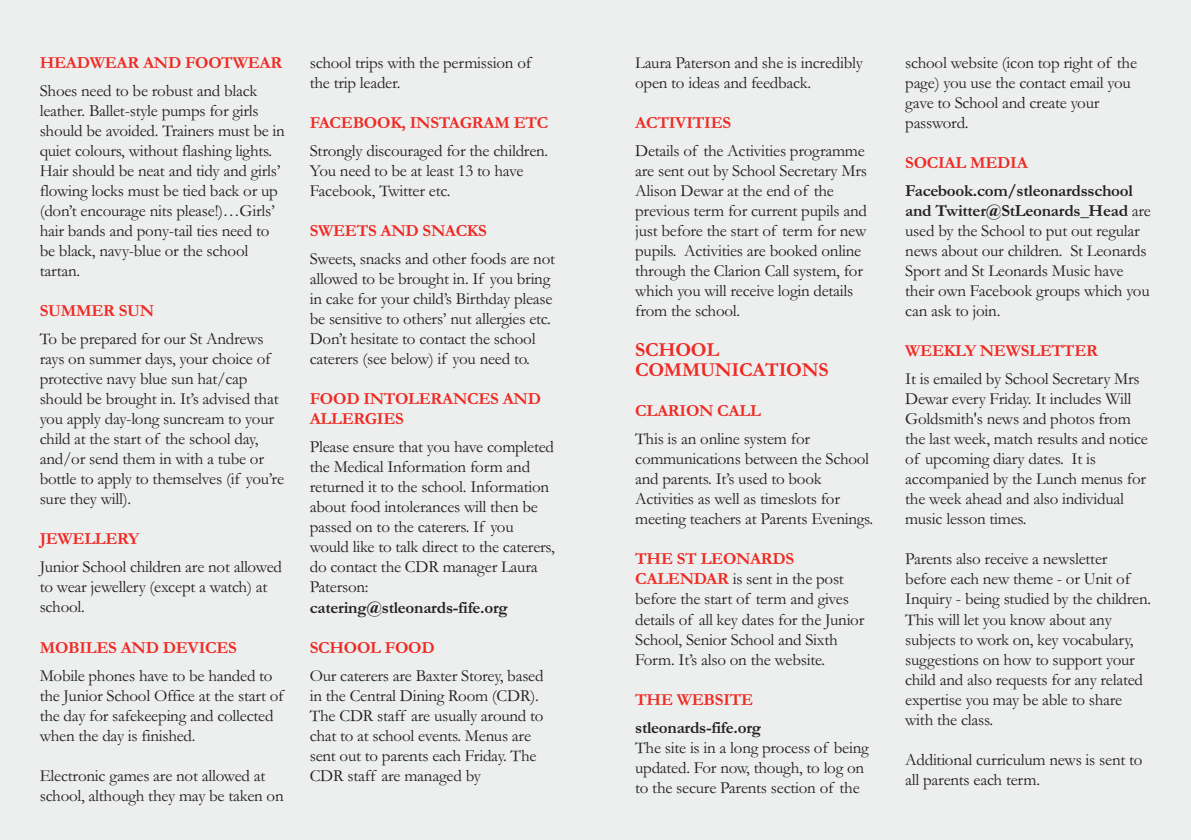
<style>
.page{position:relative;width:1191px;height:840px;background:#fff}
.page>*{position:absolute;margin:0;border:0;box-sizing:border-box;transform-origin:0 0}
.t1{font:700 20px/20px "Garamond";letter-spacing:-.015em;color:#ee2a23}
.t2{font:17px/20px "Garamond";letter-spacing:-.015em;color:#231f20}
.t3{font:700 17px/20px "Garamond";letter-spacing:-.015em;color:#ee2a23}
.t4{font:700 17px "Garamond";letter-spacing:-.015em;color:#231f20}
.s1{font-weight:700;color:#ee2a23}
.s2{font-weight:700}
</style>
<div class="page">
<div style="left:0;top:0;width:1191px;height:839px;background:#edeeee"></div>
<p class="t3" style="left:40px;top:52px;width:244px">HEADWEAR AND FOOTWEAR</p>
<p class="t2" style="left:40px;top:80px;width:247px">Shoes need to be robust and black leather. Ballet-style pumps for girls should be avoided. Trainers must be in quiet colours, without flashing lights.<br>Hair should be neat and tidy and girls’ flowing locks must be tied back or up (don’t encourage nits please!)…Girls’ hair bands and pony-tail ties need to be black, navy-blue or the school tartan.</p>
<p class="t3" style="left:40px;top:300px;width:116px">SUMMER SUN</p>
<p class="t2" style="left:40px;top:328px;width:246px">To be prepared for our St Andrews rays on summer days, your choice of protective navy blue sun hat/cap should be brought in. It’s advised that you apply day-long suncream to your child at the start of the school day, and/or send them in with a tube or bottle to apply to themselves (if you’re sure they will).</p>
<p class="t3" style="left:40px;top:528px;width:101px">JEWELLERY</p>
<p class="t2" style="left:40px;top:556px;width:244px">Junior School children are not allowed to wear jewellery (except a watch) at school.</p>
<p class="t3" style="left:40px;top:636px;width:199px">MOBILES AND DEVICES</p>
<p class="t2" style="left:40px;top:664px;width:245px">Mobile phones have to be handed to the Junior School Office at the start of the day for safekeeping and collected when the day is finished.</p>
<p class="t2" style="left:40px;top:764px;width:245px">Electronic games are not allowed at school, although they may be taken on</p>
<p class="t2" style="left:310px;top:52px;width:223px">school trips with the permission of the trip leader.</p>
<p class="t3" style="left:310px;top:112px;width:240px">FACEBOOK, INSTAGRAM ETC</p>
<p class="t2" style="left:310px;top:140px;width:240px">Strongly discouraged for the children.<br>You need to be at least 13 to have<br>Facebook, Twitter etc.</p>
<p class="t3" style="left:310px;top:220px;width:179px">SWEETS AND SNACKS</p>
<p class="t2" style="left:310px;top:248px;width:247px">Sweets, snacks and other foods are not allowed to be brought in. If you bring in cake for your child’s Birthday please be sensitive to others’ nut allergies etc.<br>Don’t hesitate to contact the school caterers (see below) if you need to.</p>
<p class="t3" style="left:310px;top:388px;width:233px">FOOD INTOLERANCES AND<br>ALLERGIES</p>
<p class="t2" style="left:310px;top:436px;width:246px">Please ensure that you have completed the Medical Information form and returned it to the school. Information about food intolerances will then be passed on to the caterers. If you would like to talk direct to the caterers, do contact the CDR manager Laura<br>Paterson:</p>
<p class="t4" style="left:310px;top:596px;width:200px">catering@stleonards-fife.org</p>
<p class="t3" style="left:310px;top:636px;width:126px">SCHOOL FOOD</p>
<p class="t2" style="left:310px;top:664px;width:235px">Our caterers are Baxter Storey, based in the Central Dining Room (CDR).<br>The CDR staff are usually around to chat to at school events. Menus are sent out to parents each Friday. The CDR staff are managed by</p>
<p class="t2" style="left:635px;top:52px;width:229px">Laura Paterson and she is incredibly open to ideas and feedback.</p>
<p class="t3" style="left:635px;top:112px;width:97px">ACTIVITIES</p>
<p class="t2" style="left:635px;top:140px;width:233px">Details of the Activities programme are sent out by School Secretary Mrs Alison Dewar at the end of the previous term for current pupils and just before the start of term for new pupils. Activities are booked online through the Clarion Call system, for which you will receive login details from the school.</p>
<p class="t1" style="left:635px;top:339px;width:195px">SCHOOL<br>COMMUNICATIONS</p>
<p class="t3" style="left:635px;top:400px;width:127px">CLARION CALL</p>
<p class="t2" style="left:635px;top:428px;width:240px">This is an online system for communications between the School and parents. It’s used to book Activities as well as timeslots for meeting teachers at Parents Evenings.</p>
<p class="t2" style="left:635px;top:548px;width:231px"><span class="s1">THE ST LEONARDS<br>CALENDAR</span> is sent in the post before the start of term and gives details of all key dates for the Junior<br>School, Senior School and Sixth<br>Form. It’s also on the website.</p>
<p class="t3" style="left:635px;top:688px;width:120px">THE WEBSITE</p>
<p class="t4" style="left:635px;top:716px;width:127px">stleonards-fife.org</p>
<p class="t2" style="left:635px;top:736px;width:235px">The site is in a long process of being updated. For now, though, to log on to the secure Parents section of the</p>
<p class="t2" style="left:905px;top:52px;width:233px">school website (icon top right of the page) you use the contact email you gave to School and create your password.</p>
<p class="t3" style="left:905px;top:152px;width:124px">SOCIAL MEDIA</p>
<p class="t2" style="left:905px;top:180px;width:247px"><span class="s2">Facebook.com/stleonardsschool and Twitter@StLeonards_Head</span> are used by the School to put out regular news about our children. St Leonards<br>Sport and St Leonards Music have their own Facebook groups which you can ask to join.</p>
<p class="t3" style="left:905px;top:340px;width:194px">WEEKLY NEWSLETTER</p>
<p class="t2" style="left:905px;top:368px;width:244px">It is emailed by School Secretary Mrs<br>Dewar every Friday. It includes Will<br>Goldsmith's news and photos from the last week, match results and notice of upcoming diary dates. It is accompanied by the Lunch menus for the week ahead and also individual music lesson times.</p>
<p class="t2" style="left:905px;top:548px;width:247px">Parents also receive a newsletter before each new theme - or Unit of<br>Inquiry - being studied by the children.<br>This will let you know about any subjects to work on, key vocabulary, suggestions on how to support your child and also requests for any related expertise you may be able to share with the class.</p>
<p class="t2" style="left:905px;top:748px;width:239px">Additional curriculum news is sent to all parents each term.</p>
</div>
